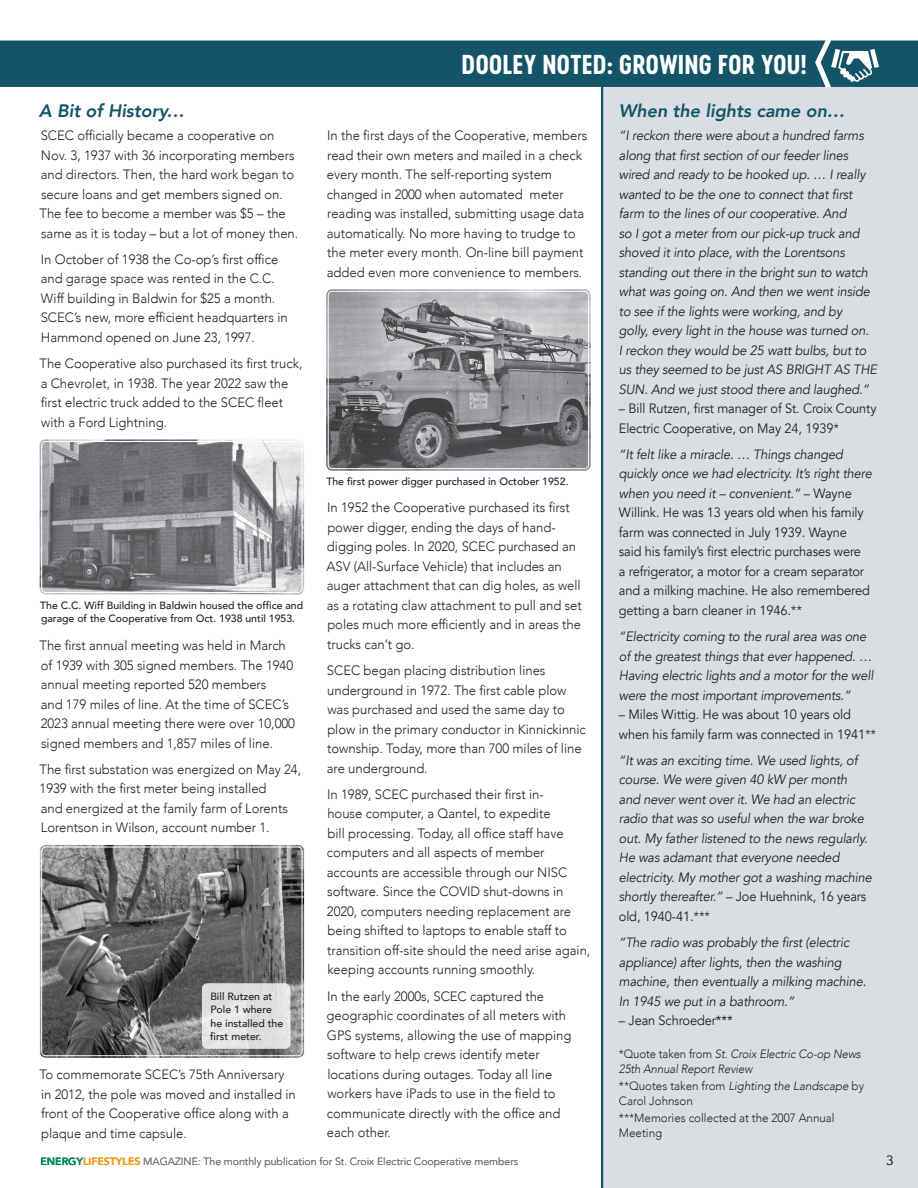
<style>
.page{position:relative;width:918px;height:1188px;background:#fff}
.page>*{position:absolute;margin:0;border:0;box-sizing:border-box;transform-origin:0 0}
.Banner_Header{font:25.5px "Cervo Neue Bold Neue";color:#fff}
.Text_story{font:italic 800 18px "Avenir";letter-spacing:-.005em;color:#145468}
.Sub-Head{font:italic 800 18px "Avenir";letter-spacing:-.005em;color:#145468}
.Text_story-2{font:300 13.5px/19.5px "Avenir";letter-spacing:-.005em;color:#231f20}
.Text_story-3{font:italic 13.5px/19.5px "Avenir";letter-spacing:-.01em;color:#231f20;scale:.95 1}
.Text_story-4{font:13.5px/19.5px "Avenir";letter-spacing:-.01em;color:#231f20;scale:.95 1}
.t1{font:13.5px "Avenir";color:#231f20}
.Sub-Head-2{font:300 12px/15px "Avenir";letter-spacing:-.005em;color:#231f20}
.Sub-Head-3{font:italic 300 12px/15px "Avenir";letter-spacing:-.01em;color:#231f20;scale:.95 1}
.Sub-Head-4{font:500 10.5px/13.5px "Avenir";color:#231f20}
.t2{font:300 10.5px "Avenir";color:#707171}
.s1{font-weight:300}
.s2{font-style:italic}
.s3{font-style:normal}
.s4{font-weight:300;font-style:normal}
.s5{font-weight:800;color:#008a52}
.s6{font-weight:800;color:#f7981d}
</style>
<div class="page">
<div style="left:602px;top:86px;width:316px;height:1102px;background:#d9dee3"></div>
<hr style="left:601px;top:72px;width:2px;height:1116px;background:#145468">
<img style="left:326px;top:289px;width:265px;height:182px">
<div style="left:324px;top:287px;width:269px;height:186px;border:1px solid #fff;border-radius:8px"></div>
<div style="left:328px;top:291px;width:261px;height:178px;border:1px solid #fff;border-radius:4px"></div>
<div style="left:0;top:40px;width:918px;height:47px;background:#145468"></div>
<img style="left:40px;top:439px;width:264px;height:156px">
<div style="left:37px;top:437px;width:270px;height:160px;border:1px solid #fff;border-radius:8px"></div>
<div style="left:41px;top:441px;width:261px;height:152px;border:1px solid #fff;border-radius:4px"></div>
<img style="left:41px;top:845px;width:263px;height:213px">
<div style="left:37px;top:842px;width:270px;height:218px;border:1px solid #fff;border-radius:8px"></div>
<div style="left:41px;top:847px;width:261px;height:209px;border:1px solid #fff;border-radius:4px"></div>
<div style="left:202px;top:983px;width:89px;height:66px;background:#e0e0e0;border-radius:5px"></div>
<p class="Sub-Head" style="left:39px;top:100px;width:147px">A Bit of History…</p>
<p class="Text_story-2" style="left:40px;top:126px;width:260px">SCEC officially became a cooperative on Nov. 3, 1937 with 36 incorporating members and directors. Then, the hard work began to secure loans and get members signed on.<br>The fee to become a member was $5 – the same as it is today – but a lot of money then.</p>
<p class="Text_story-2" style="left:41px;top:249px;width:249px">In October of 1938 the Co-op’s first office and garage space was rented in the C.C.<br>Wiff building in Baldwin for $25 a month.<br>SCEC’s new, more efficient headquarters in Hammond opened on June 23, 1997.</p>
<p class="Text_story-2" style="left:40px;top:354px;width:264px">The Cooperative also purchased its first truck, a Chevrolet, in 1938. The year 2022 saw the first electric truck added to the SCEC fleet with a Ford Lightning.</p>
<p class="Sub-Head-4" style="left:40px;top:598px;width:264px">The C.C. Wiff Building in Baldwin housed the office and garage of the Cooperative from Oct. 1938 until 1953.</p>
<p class="Text_story-2" style="left:40px;top:636px;width:257px">The first annual meeting was held in March of 1939 with 305 signed members. The 1940 annual meeting reported 520 members<br>and 179 miles of line. At the time of SCEC’s 2023 annual meeting there were over 10,000 signed members and 1,857 miles of line.</p>
<p class="Text_story-2" style="left:40px;top:759px;width:263px">The first substation was energized on May 24, 1939 with the first meter being installed<br>and energized at the family farm of Lorents Lorentson in Wilson, account number 1.</p>
<p class="Sub-Head-4" style="left:210px;top:989px;width:75px">Bill Rutzen at<br>Pole 1 where he installed the first meter.</p>
<p class="Text_story-2" style="left:40px;top:1065px;width:258px">To commemorate SCEC’s 75th Anniversary in 2012, the pole was moved and installed in front of the Cooperative office along with a plaque and time capsule.</p>
<p class="Banner_Header" style="left:462px;top:48px;width:347px">DOOLEY NOTED: GROWING FOR YOU!</p>
<p class="Text_story-2" style="left:327px;top:126px;width:262px">In the first days of the Cooperative, members read their own meters and mailed in a check every month. The self-reporting system changed in 2000 when automated meter reading was installed, submitting usage data automatically. No more having to trudge to the meter every month. On-line bill payment added even more convenience to members.</p>
<p class="Sub-Head-4" style="left:326px;top:474px;width:244px">The first power digger purchased in October 1952.</p>
<p class="Text_story-2" style="left:327px;top:498px;width:257px">In 1952 the Cooperative purchased its first power digger, ending the days of hand&shy;digging poles. In 2020, SCEC purchased an ASV (All-Surface Vehicle) that includes an auger attachment that can dig holes, as well as a rotating claw attachment to pull and set poles much more efficiently and in areas the trucks can’t go.</p>
<p class="Text_story-2" style="left:327px;top:661px;width:261px">SCEC began placing distribution lines underground in 1972. The first cable plow was purchased and used the same day to plow in the primary conductor in Kinnickinnic township. Today, more than 700 miles of line are underground.</p>
<p class="Text_story-2" style="left:327px;top:785px;width:265px">In 1989, SCEC purchased their first in-<br>house computer, a Qantel, to expedite<br>bill processing. Today, all office staff have computers and all aspects of member accounts are accessible through our NISC software. Since the COVID shut-downs in 2020, computers needing replacement are being shifted to laptops to enable staff to transition off-site should the need arise again, keeping accounts running smoothly.</p>
<p class="Text_story-2" style="left:327px;top:986px;width:246px">In the early 2000s, SCEC captured the geographic coordinates of all meters with GPS systems, allowing the use of mapping software to help crews identify meter locations during outages. Today all line workers have iPads to use in the field to communicate directly with the office and each other.</p>
<p class="Text_story" style="left:619px;top:100px;width:228px">When the lights came on…</p>
<p class="Text_story-3" style="left:619px;top:126px;width:273px">“I reckon there were about a hundred farms along that first section of our feeder lines wired and ready to be hooked up. … I really wanted to be the one to connect that first farm to the lines of our cooperative. And<br>so I got a meter from our pick-up truck and shoved it into place, with the Lorentsons standing out there in the bright sun to watch what was going on. And then we went inside to see if the lights were working, and by<br>golly, every light in the house was turned on.<br>I reckon they would be 25 watt bulbs, but to us they seemed to be just AS BRIGHT AS THE SUN. And we just stood there and laughed.”</p>
<p class="Text_story-4" style="left:619px;top:399px;width:273px">– Bill Rutzen, first manager of St. Croix County<br>Electric Cooperative, on May 24, 1939<span class="s1">*</span></p>
<p class="Text_story-4" style="left:619px;top:445px;width:268px"><span class="s2">“It felt like a miracle. … Things changed quickly once we had electricity. It’s right there when you need it – convenient.”</span> – Wayne Willink. He was 13 years old when his family farm was connected in July 1939. Wayne said his family’s first electric purchases were<br>a refrigerator, a motor for a cream separator and a milking machine. He also remembered getting a barn cleaner in 1946.<span class="s1">**</span></p>
<p class="Text_story-3" style="left:619px;top:627px;width:269px">“Electricity coming to the rural area was one of the greatest things that ever happened. … Having electric lights and a motor for the well were the most important improvements.”</p>
<p class="Text_story-4" style="left:619px;top:705px;width:272px">– Miles Wittig. He was about 10 years old when his family farm was connected in 1941<span class="s1">**</span></p>
<p class="Text_story-3" style="left:619px;top:751px;width:268px">“It was an exciting time. We used lights, of course. We were given 40 kW per month and never went over it. We had an electric radio that was so useful when the war broke out. My father listened to the news regularly.<br>He was adamant that everyone needed electricity. My mother got a washing machine shortly thereafter.” <span class="s3">– Joe Huehnink, 16 years old, 1940-41.</span><span class="s4">***</span></p>
<p class="Text_story-3" style="left:619px;top:933px;width:262px">“The radio was probably the first (electric appliance) after lights, then the washing machine, then eventually a milking machine.<br>In 1945 we put in a bathroom.”</p>
<p class="Text_story-4" style="left:619px;top:1011px;width:121px">– Jean Schroeder***</p>
<p class="Sub-Head-3" style="left:619px;top:1046px;width:256px"><span class="s3">*Quote taken from</span> St. Croix Electric Co-op News<br>25th Annual Report Review</p>
<p class="Sub-Head-2" style="left:619px;top:1079px;width:247px">**Quotes taken from <span class="s2">Lighting the Landscape</span> by<br>Carol Johnson</p>
<p class="Sub-Head-2" style="left:619px;top:1111px;width:217px">***Memories collected at the 2007 Annual<br>Meeting</p>
<p class="t2" style="left:40px;top:1155px;width:479px"><span class="s5">ENERGY</span><span class="s6">LIFESTYLES</span> MAGAZINE: The monthly publication for St. Croix Electric Cooperative members</p>
<p class="t1" style="left:886px;top:1150px;width:9px">3</p>
</div>
